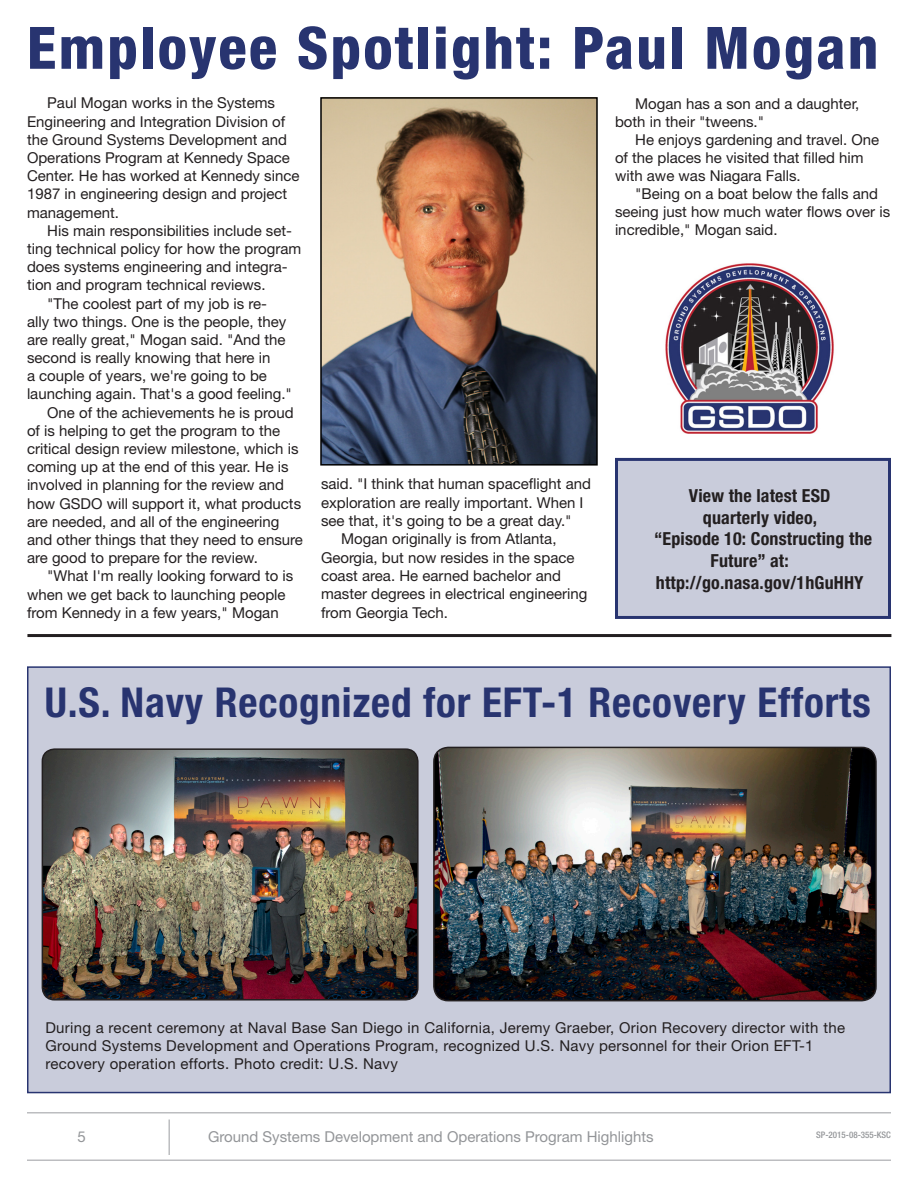
<style>
.page{position:relative;width:918px;height:1188px;background:#fff}
.page>*{position:absolute;margin:0;border:0;box-sizing:border-box;transform-origin:0 0}
.t1{font:800 condensed 58.5px "Helvetica Neue LT Std";letter-spacing:.04em;color:#283470}
.t2{font:700 condensed 41.25px "Helvetica Neue LT Std";letter-spacing:.02em;color:#283470}
.t3{font:700 condensed 18px "Helvetica Neue LT Std";letter-spacing:.01em;color:#231f20}
.t4{font:15px/18.1px "Helvetica Neue LT Std";color:#231f20}
.t5{font:15px/18px "Helvetica Neue LT Std";letter-spacing:.02em;color:#231f20}
.t6{font:15px "Helvetica Neue LT Std";color:#939598}
.t7{font:500 condensed 9px "Helvetica Neue LT Std";color:#939598}
</style>
<div class="page">
<hr style="left:27px;top:1112px;width:864px;height:2px;background:#bcbdc0">
<hr style="left:27px;top:1160px;width:864px;height:1px;background:#bcbdc0">
<hr style="left:168px;top:1120px;width:2px;height:35px;background:#bcbdc0">
<div style="left:616px;top:459px;width:274px;height:158px;background:#c9ccdb"></div>
<div style="left:615px;top:458px;width:276px;height:161px;border:3px solid #283470"></div>
<hr style="left:27px;top:634px;width:864px;height:3px;background:#231f20">
<div style="left:27px;top:666px;width:864px;height:427px;background:#c9ccdb;border:2px solid #283470"></div>
<img style="left:323px;top:100px;width:272px;height:363px">
<div style="left:320px;top:97px;width:278px;height:369px;border:2px solid #000"></div>
<img style="left:665px;top:263px;width:169px;height:171px">
<img style="left:42px;top:750px;width:374px;height:249px">
<div style="left:42px;top:748px;width:377px;height:253px;border:2px solid #231f20;border-radius:12px"></div>
<img style="left:434px;top:747px;width:442px;height:254px">
<div style="left:433px;top:747px;width:444px;height:254px;border:2px solid #231f20;border-radius:14px"></div>
<h1 class="t1" style="left:27px;top:12px;width:853px">Employee Spotlight: Paul Mogan</h1>
<p class="t4" style="left:27px;top:94px;width:274px;text-indent:20px">Paul Mogan works in the Systems Engineering and Integration Division of the Ground Systems Development and Operations Program at Kennedy Space Center. He has worked at Kennedy since 1987 in engineering design and project management.</p>
<p class="t4" style="left:47px;top:221px;width:246px">His main responsibilities include set-</p>
<p class="t4" style="left:27px;top:239px;width:276px">ting technical policy for how the program</p>
<p class="t4" style="left:27px;top:258px;width:262px">does systems engineering and integra-</p>
<p class="t4" style="left:27px;top:276px;width:240px">tion and program technical reviews.</p>
<p class="t4" style="left:47px;top:294px;width:221px">"The coolest part of my job is re-</p>
<p class="t4" style="left:27px;top:312px;width:261px">ally two things. One is the people, they</p>
<p class="t4" style="left:27px;top:330px;width:260px">are really great," Mogan said. "And the</p>
<p class="t4" style="left:27px;top:348px;width:245px">second is really knowing that here in</p>
<p class="t4" style="left:27px;top:367px;width:242px">a couple of years, we're going to be</p>
<p class="t4" style="left:27px;top:385px;width:267px">launching again. That's a good feeling."</p>
<p class="t4" style="left:47px;top:403px;width:248px">One of the achievements he is proud</p>
<p class="t4" style="left:27px;top:421px;width:255px">of is helping to get the program to the</p>
<p class="t4" style="left:27px;top:439px;width:273px">critical design review milestone, which is</p>
<p class="t4" style="left:27px;top:458px;width:263px">coming up at the end of this year. He is</p>
<p class="t4" style="left:27px;top:476px;width:258px">involved in planning for the review and</p>
<p class="t4" style="left:27px;top:494px;width:276px">how GSDO will support it, what products</p>
<p class="t4" style="left:27px;top:512px;width:254px">are needed, and all of the engineering</p>
<p class="t4" style="left:27px;top:530px;width:277px">and other things that they need to ensure</p>
<p class="t4" style="left:27px;top:549px;width:232px">are good to prepare for the review.</p>
<p class="t4" style="left:47px;top:567px;width:248px">"What I'm really looking forward to is</p>
<p class="t4" style="left:27px;top:585px;width:260px">when we get back to launching people</p>
<p class="t4" style="left:27px;top:603px;width:253px">from Kennedy in a few years," Mogan</p>
<p class="t4" style="left:321px;top:475px;width:272px">said. "I think that human spaceflight and</p>
<p class="t4" style="left:321px;top:493px;width:264px">exploration are really important. When I</p>
<p class="t4" style="left:321px;top:511px;width:252px">see that, it's going to be a great day."</p>
<p class="t4" style="left:341px;top:530px;width:217px">Mogan originally is from Atlanta,</p>
<p class="t4" style="left:321px;top:548px;width:255px">Georgia, but now resides in the space</p>
<p class="t4" style="left:321px;top:566px;width:242px">coast area. He earned bachelor and</p>
<p class="t4" style="left:321px;top:585px;width:268px">master degrees in electrical engineering</p>
<p class="t4" style="left:321px;top:603px;width:129px">from Georgia Tech.</p>
<p class="t4" style="left:615px;top:94px;width:246px;text-indent:20px">Mogan has a son and a daughter, both in their "tweens."</p>
<p class="t4" style="left:615px;top:130px;width:266px;text-indent:20px">He enjoys gardening and travel. One of the places he visited that filled him with awe was Niagara Falls.</p>
<p class="t4" style="left:615px;top:184px;width:277px;text-indent:20px">"Being on a boat below the falls and seeing just how much water flows over is incredible," Mogan said.</p>
<p class="t3" style="left:689px;top:485px;width:143px">View the latest ESD</p>
<p class="t3" style="left:703px;top:506px;width:116px">quarterly video,</p>
<p class="t3" style="left:654px;top:528px;width:220px">“Episode 10: Constructing the</p>
<p class="t3" style="left:711px;top:550px;width:80px">Future” at:</p>
<p class="t3" style="left:656px;top:571px;width:209px">http://go.nasa.gov/1hGuHHY</p>
<h2 class="t2" style="left:45px;top:678px;width:827px">U.S. Navy Recognized for EFT-1 Recovery Efforts</h2>
<p class="t5" style="left:45px;top:1019px;width:801px">During a recent ceremony at Naval Base San Diego in California, Jeremy Graeber, Orion Recovery director with the<br>Ground Systems Development and Operations Program, recognized U.S. Navy personnel for their Orion EFT-1 recovery operation efforts. Photo credit: U.S. Navy</p>
<p class="t6" style="left:78px;top:1128px;width:10px">5</p>
<p class="t6" style="left:208px;top:1128px;width:447px">Ground Systems Development and Operations Program Highlights</p>
<p class="t7" style="left:816px;top:1130px;width:76px">SP-2015-08-355-KSC</p>
</div>
